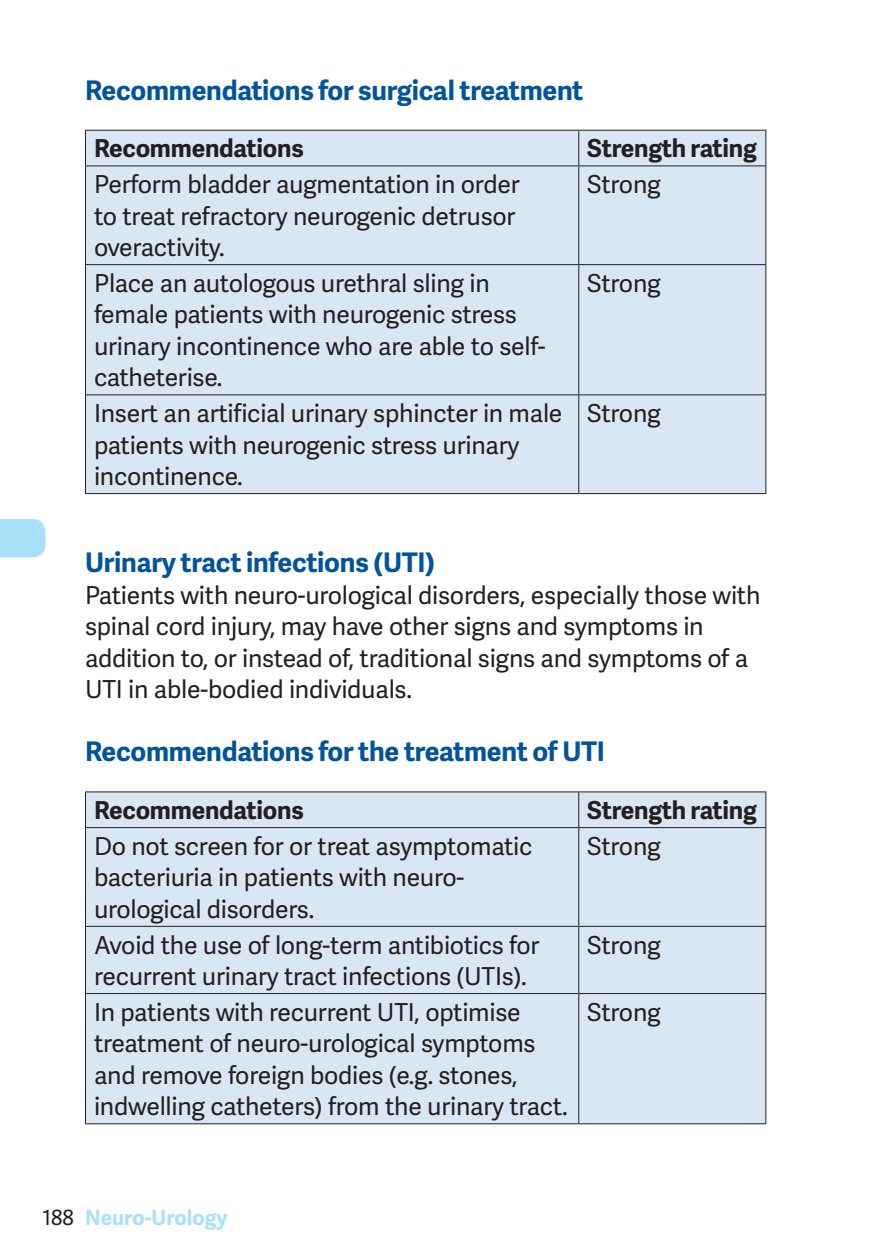
<style>
.page{position:relative;width:893px;height:1259px;background:#fff}
.page>*{position:absolute;margin:0;border:0;box-sizing:border-box;transform-origin:0 0}
.t1{font:700 27px "Adelle Sans";letter-spacing:-.01em;color:#01539e}
.t2{font:24.6px/31.5px "Adelle Sans";letter-spacing:-.01em;color:#231f20}
.t3{font:700 24.6px "Adelle Sans";letter-spacing:-.01em;color:#231f20}
.t4{font:700 21px "Adelle Sans";color:#aae0f9}
.s1{font-weight:400;color:#231f20}
</style>
<div class="page">
<div style="left:0;top:519px;width:46px;height:38px;background:#aae0f9"></div>
<div style="left:86px;top:131px;width:679px;height:362px;background:#d9e7f4"></div>
<hr style="left:578px;top:131px;width:1px;height:34px;background:#231f20">
<hr style="left:85px;top:165px;width:494px;height:1px;background:#231f20">
<hr style="left:579px;top:165px;width:187px;height:1px;background:#231f20">
<hr style="left:578px;top:166px;width:1px;height:98px;background:#231f20">
<hr style="left:85px;top:264px;width:494px;height:1px;background:#231f20">
<hr style="left:579px;top:264px;width:187px;height:1px;background:#231f20">
<hr style="left:578px;top:265px;width:1px;height:129px;background:#231f20">
<hr style="left:85px;top:394px;width:494px;height:1px;background:#231f20">
<hr style="left:579px;top:394px;width:187px;height:1px;background:#231f20">
<hr style="left:578px;top:395px;width:1px;height:98px;background:#231f20">
<hr style="left:85px;top:493px;width:494px;height:1px;background:#231f20">
<hr style="left:579px;top:493px;width:187px;height:1px;background:#231f20">
<hr style="left:85px;top:130px;width:494px;height:1px;background:#231f20">
<hr style="left:85px;top:131px;width:1px;height:34px;background:#231f20">
<hr style="left:579px;top:130px;width:187px;height:1px;background:#231f20">
<hr style="left:765px;top:131px;width:1px;height:34px;background:#231f20">
<hr style="left:85px;top:166px;width:1px;height:98px;background:#231f20">
<hr style="left:765px;top:166px;width:1px;height:98px;background:#231f20">
<hr style="left:85px;top:265px;width:1px;height:129px;background:#231f20">
<hr style="left:765px;top:265px;width:1px;height:129px;background:#231f20">
<hr style="left:85px;top:395px;width:1px;height:98px;background:#231f20">
<hr style="left:765px;top:395px;width:1px;height:98px;background:#231f20">
<div style="left:86px;top:792px;width:679px;height:331px;background:#d9e7f4"></div>
<hr style="left:578px;top:792px;width:1px;height:35px;background:#231f20">
<hr style="left:85px;top:827px;width:494px;height:1px;background:#231f20">
<hr style="left:579px;top:827px;width:187px;height:1px;background:#231f20">
<hr style="left:578px;top:828px;width:1px;height:98px;background:#231f20">
<hr style="left:85px;top:926px;width:494px;height:1px;background:#231f20">
<hr style="left:579px;top:926px;width:187px;height:1px;background:#231f20">
<hr style="left:578px;top:926px;width:1px;height:67px;background:#231f20">
<hr style="left:85px;top:993px;width:494px;height:1px;background:#231f20">
<hr style="left:579px;top:993px;width:187px;height:1px;background:#231f20">
<hr style="left:578px;top:994px;width:1px;height:129px;background:#231f20">
<hr style="left:85px;top:1123px;width:494px;height:1px;background:#231f20">
<hr style="left:579px;top:1123px;width:187px;height:1px;background:#231f20">
<hr style="left:85px;top:791px;width:494px;height:1px;background:#231f20">
<hr style="left:85px;top:792px;width:1px;height:35px;background:#231f20">
<hr style="left:579px;top:791px;width:187px;height:1px;background:#231f20">
<hr style="left:765px;top:792px;width:1px;height:35px;background:#231f20">
<hr style="left:85px;top:828px;width:1px;height:98px;background:#231f20">
<hr style="left:765px;top:828px;width:1px;height:98px;background:#231f20">
<hr style="left:85px;top:926px;width:1px;height:67px;background:#231f20">
<hr style="left:765px;top:926px;width:1px;height:67px;background:#231f20">
<hr style="left:85px;top:994px;width:1px;height:129px;background:#231f20">
<hr style="left:765px;top:994px;width:1px;height:129px;background:#231f20">
<p class="t1" style="left:85px;top:70px;width:500px">Recommendations for surgical treatment</p>
<p class="t3" style="left:94px;top:131px;width:211px">Recommendations</p>
<p class="t3" style="left:587px;top:131px;width:171px">Strength rating</p>
<p class="t2" style="left:94px;top:168px;width:427px">Perform bladder augmentation in order to treat refractory neurogenic detrusor overactivity.</p>
<p class="t2" style="left:587px;top:168px;width:75px">Strong</p>
<p class="t2" style="left:94px;top:266px;width:453px">Place an autologous urethral sling in female patients with neurogenic stress urinary incontinence who are able to self&shy;catheterise.</p>
<p class="t2" style="left:587px;top:267px;width:75px">Strong</p>
<p class="t2" style="left:94px;top:397px;width:470px">Insert an artificial urinary sphincter in male patients with neurogenic stress urinary incontinence.</p>
<p class="t2" style="left:587px;top:397px;width:75px">Strong</p>
<p class="t1" style="left:85px;top:543px;width:352px">Urinary tract infections (UTI)</p>
<p class="t2" style="left:85px;top:578px;width:677px">Patients with neuro-urological disorders, especially those with spinal cord injury, may have other signs and symptoms in addition to, or instead of, traditional signs and symptoms of a UTI in able-bodied individuals.</p>
<p class="t1" style="left:85px;top:732px;width:522px">Recommendations for the treatment of UTI</p>
<p class="t3" style="left:94px;top:792px;width:211px">Recommendations</p>
<p class="t3" style="left:587px;top:792px;width:171px">Strength rating</p>
<p class="t2" style="left:94px;top:829px;width:440px">Do not screen for or treat asymptomatic bacteriuria in patients with neuro&shy;urological disorders.</p>
<p class="t2" style="left:587px;top:829px;width:75px">Strong</p>
<p class="t2" style="left:94px;top:928px;width:447px">Avoid the use of long-term antibiotics for recurrent urinary tract infections (UTIs).</p>
<p class="t2" style="left:587px;top:928px;width:75px">Strong</p>
<p class="t2" style="left:94px;top:995px;width:475px">In patients with recurrent UTI, optimise treatment of neuro-urological symptoms and remove foreign bodies (e.g. stones, indwelling catheters) from the urinary tract.</p>
<p class="t2" style="left:587px;top:995px;width:75px">Strong</p>
<p class="t4" style="left:43px;top:1202px;width:187px"><span class="s1">188</span> Neuro-Urology</p>
</div>
